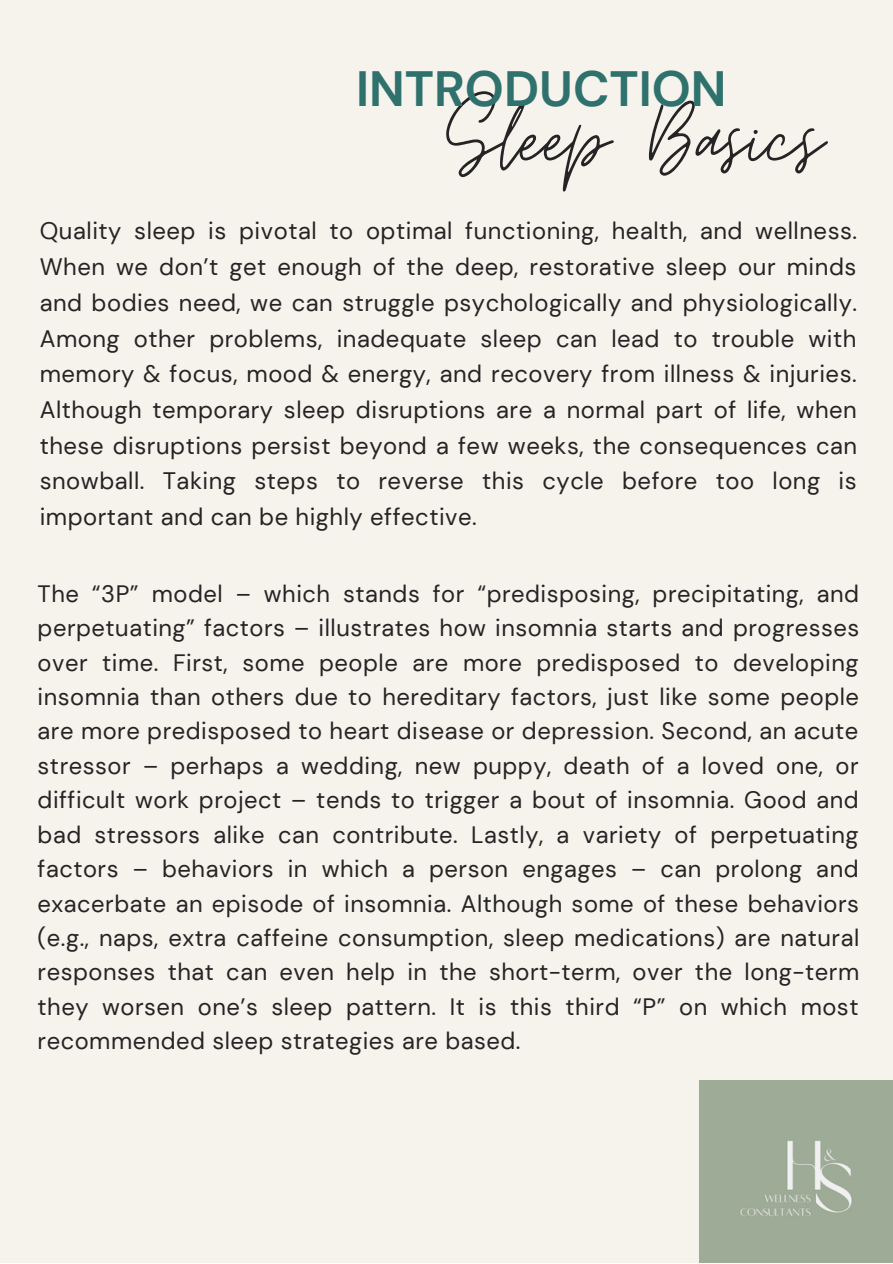
<style>
.page{position:relative;width:893px;height:1264px;background:#fff}
.page>*{position:absolute;margin:0;border:0;box-sizing:border-box;transform-origin:0 0}
.t1{font:106.35px "Moon Time";color:#242424}
.t2{font:700 49.5px "DM Sans";color:#2e716d}
.t3{font:23.85px/35.7px "DM Sans";letter-spacing:.02em;color:#242424;text-align:justify}
.t4{font:23.7px/34.3px "DM Sans";letter-spacing:.02em;color:#242424;text-align:justify}
</style>
<div class="page">
<div style="left:0;top:0;width:892px;height:1262px;background:#f6f2ec"></div>
<div style="left:699px;top:1080px;width:193px;height:182px;background:#9eab97"></div>
<h2 class="t2" style="left:356px;top:56px;width:372px">INTRODUCTION</h2>
<h1 class="t1" style="left:446px;top:74px;width:378px">Sleep Basics</h1>
<p class="t3" style="left:40px;top:213px;width:819px">Quality sleep is pivotal to optimal functioning, health, and wellness.<br>When we don’t get enough of the deep, restorative sleep our minds and bodies need, we can struggle psychologically and physiologically.<br>Among other problems, inadequate sleep can lead to trouble with memory &amp; focus, mood &amp; energy, and recovery from illness &amp; injuries.<br>Although temporary sleep disruptions are a normal part of life, when these disruptions persist beyond a few weeks, the consequences can snowball. Taking steps to reverse this cycle before too long is important and can be highly effective.</p>
<p class="t4" style="left:38px;top:576px;width:823px">The “3P” model – which stands for “predisposing, precipitating, and perpetuating” factors – illustrates how insomnia starts and progresses over time. First, some people are more predisposed to developing insomnia than others due to hereditary factors, just like some people are more predisposed to heart disease or depression. Second, an acute stressor – perhaps a wedding, new puppy, death of a loved one, or difficult work project – tends to trigger a bout of insomnia. Good and bad stressors alike can contribute. Lastly, a variety of perpetuating factors – behaviors in which a person engages – can prolong and exacerbate an episode of insomnia. Although some of these behaviors (e.g., naps, extra caffeine consumption, sleep medications) are natural responses that can even help in the short-term, over the long-term they worsen one’s sleep pattern. It is this third “P” on which most recommended sleep strategies are based.</p>
</div>
